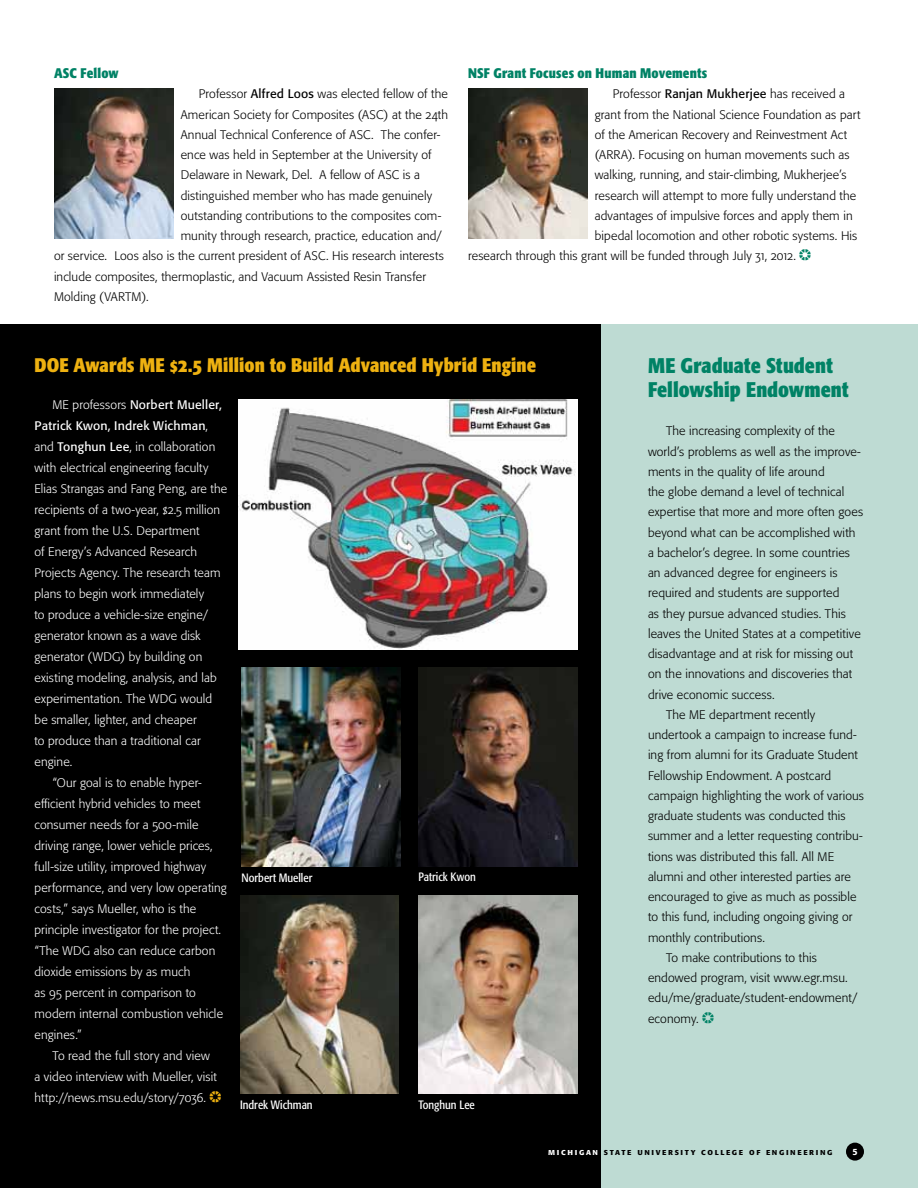
<style>
.page{position:relative;width:918px;height:1188px;background:#fff}
.page>*{position:absolute;margin:0;border:0;box-sizing:border-box;transform-origin:0 0}
.t1{font:700 condensed 21px/24px "Formata Pro";color:#008265}
.t2{font:700 condensed 19.5px "Formata Pro";letter-spacing:.005em;color:#eeb111}
.t3{font:700 condensed 13.8px "Formata Pro";letter-spacing:.015em;color:#008265}
.t4{font:300 12.3px "Formata Pro";letter-spacing:.01em;color:#000}
.t5{font:300 12.3px "Formata Pro";letter-spacing:.01em;color:#fff}
.t6{font:12.3px "Formata Pro";letter-spacing:.015em;color:#fff}
.t7{font:condensed 12px "Formata Pro";color:#fff}
.t8{font:500 9px "Formata Pro";letter-spacing:.18em;color:#000}
.t9{font:500 9px "Formata Pro";color:#fff}
.s1{font-weight:400}
.s2{font-family:"Chuckbats";font-weight:400;font-size:15px;color:#008265}
.s3{font-weight:300}
.s4{font-family:"Chuckbats";font-weight:400;font-size:15px;color:#eeb111}
.s5{color:#fff}
</style>
<div class="page">
<div style="left:0;top:325px;width:602px;height:863px;background:#000"></div>
<div style="left:602px;top:325px;width:316px;height:863px;background:#bedbd3"></div>
<div style="left:846px;top:1143px;width:18px;height:18px;background:#000;border-radius:50%"></div>
<img style="left:468px;top:89px;width:120px;height:150px">
<img style="left:54px;top:89px;width:120px;height:150px">
<img style="left:242px;top:668px;width:158px;height:199px">
<img style="left:418px;top:668px;width:160px;height:199px">
<img style="left:240px;top:895px;width:159px;height:199px">
<img style="left:239px;top:400px;width:339px;height:250px">
<img style="left:418px;top:895px;width:160px;height:199px">
<p class="t3" style="left:54px;top:64px;width:66px">ASC Fellow</p>
<p class="t4" style="left:199px;top:86px;width:251px">Professor <span class="s1">Alfred Loos</span> was elected fellow of the</p>
<p class="t4" style="left:181px;top:107px;width:269px">American Society for Composites (ASC) at the 24th</p>
<p class="t4" style="left:181px;top:127px;width:261px">Annual Technical Conference of ASC. The confer-</p>
<p class="t4" style="left:181px;top:147px;width:252px">ence was held in September at the University of</p>
<p class="t4" style="left:181px;top:167px;width:241px">Delaware in Newark, Del. A fellow of ASC is a</p>
<p class="t4" style="left:181px;top:188px;width:253px">distinguished member who has made genuinely</p>
<p class="t4" style="left:181px;top:208px;width:262px">outstanding contributions to the composites com-</p>
<p class="t4" style="left:181px;top:228px;width:263px">munity through research, practice, education and/</p>
<p class="t4" style="left:54px;top:248px;width:391px">or service. Loos also is the current president of ASC. His research interests</p>
<p class="t4" style="left:54px;top:269px;width:373px">include composites, thermoplastic, and Vacuum Assisted Resin Transfer</p>
<p class="t4" style="left:54px;top:289px;width:96px">Molding (VARTM).</p>
<p class="t3" style="left:468px;top:64px;width:241px">NSF Grant Focuses on Human Movements</p>
<p class="t4" style="left:613px;top:86px;width:234px">Professor <span class="s1">Ranjan Mukherjee</span> has received a</p>
<p class="t4" style="left:595px;top:107px;width:267px">grant from the National Science Foundation as part</p>
<p class="t4" style="left:595px;top:127px;width:254px">of the American Recovery and Reinvestment Act</p>
<p class="t4" style="left:595px;top:147px;width:257px">(ARRA). Focusing on human movements such as</p>
<p class="t4" style="left:595px;top:167px;width:253px">walking, running, and stair-climbing, Mukherjee’s</p>
<p class="t4" style="left:595px;top:188px;width:263px">research will attempt to more fully understand the</p>
<p class="t4" style="left:595px;top:208px;width:259px">advantages of impulsive forces and apply them in</p>
<p class="t4" style="left:595px;top:228px;width:264px">bipedal locomotion and other robotic systems. His</p>
<p class="t4" style="left:468px;top:248px;width:345px">research through this grant will be funded through July 31, 2012. <span class="s2">E</span></p>
<h2 class="t2" style="left:34px;top:352px;width:503px">DOE Awards ME $2.5 Million to Build Advanced Hybrid Engine</h2>
<p class="t6" style="left:52px;top:397px;width:171px"><span class="s3">ME professors</span> Norbert Mueller,</p>
<p class="t6" style="left:35px;top:418px;width:175px">Patrick Kwon, Indrek Wichman<span class="s3">,</span></p>
<p class="t5" style="left:35px;top:439px;width:182px">and <span class="s1">Tonghun Lee</span>, in collaboration</p>
<p class="t5" style="left:35px;top:460px;width:176px">with electrical engineering faculty</p>
<p class="t5" style="left:35px;top:481px;width:194px">Elias Strangas and Fang Peng, are the</p>
<p class="t5" style="left:35px;top:502px;width:187px">recipients of a two-year, $2.5 million</p>
<p class="t5" style="left:35px;top:523px;width:167px">grant from the U.S. Department</p>
<p class="t5" style="left:35px;top:544px;width:164px">of Energy’s Advanced Research</p>
<p class="t5" style="left:35px;top:565px;width:188px">Projects Agency. The research team</p>
<p class="t5" style="left:35px;top:586px;width:171px">plans to begin work immediately</p>
<p class="t5" style="left:35px;top:607px;width:175px">to produce a vehicle-size engine/</p>
<p class="t5" style="left:35px;top:628px;width:168px">generator known as a wave disk</p>
<p class="t5" style="left:35px;top:649px;width:169px">generator (WDG) by building on</p>
<p class="t5" style="left:35px;top:670px;width:184px">existing modeling, analysis, and lab</p>
<p class="t5" style="left:35px;top:691px;width:179px">experimentation. The WDG would</p>
<p class="t5" style="left:35px;top:712px;width:164px">be smaller, lighter, and cheaper</p>
<p class="t5" style="left:35px;top:733px;width:168px">to produce than a traditional car</p>
<p class="t5" style="left:35px;top:754px;width:40px">engine.</p>
<p class="t5" style="left:52px;top:775px;width:151px">“Our goal is to enable hyper-</p>
<p class="t5" style="left:35px;top:796px;width:168px">efficient hybrid vehicles to meet</p>
<p class="t5" style="left:35px;top:817px;width:166px">consumer needs for a 500-mile</p>
<p class="t5" style="left:35px;top:838px;width:180px">driving range, lower vehicle prices,</p>
<p class="t5" style="left:35px;top:859px;width:173px">full-size utility, improved highway</p>
<p class="t5" style="left:35px;top:880px;width:194px">performance, and very low operating</p>
<p class="t5" style="left:35px;top:901px;width:163px">costs,” says Mueller, who is the</p>
<p class="t5" style="left:35px;top:922px;width:188px">principle investigator for the project.</p>
<p class="t5" style="left:35px;top:943px;width:182px">“The WDG also can reduce carbon</p>
<p class="t5" style="left:35px;top:964px;width:157px">dioxide emissions by as much</p>
<p class="t5" style="left:35px;top:985px;width:163px">as 95 percent in comparison to</p>
<p class="t5" style="left:35px;top:1006px;width:190px">modern internal combustion vehicle</p>
<p class="t5" style="left:35px;top:1027px;width:49px">engines.”</p>
<p class="t5" style="left:52px;top:1048px;width:159px">To read the full story and view</p>
<p class="t5" style="left:35px;top:1069px;width:184px">a video interview with Mueller, visit</p>
<p class="t5" style="left:35px;top:1090px;width:189px">http://news.msu.edu/story/7036. <span class="s4">E</span></p>
<p class="t7" style="left:242px;top:870px;width:72px">Norbert Mueller</p>
<p class="t7" style="left:418px;top:869px;width:59px">Patrick Kwon</p>
<p class="t7" style="left:240px;top:1097px;width:74px">Indrek Wichman</p>
<p class="t7" style="left:418px;top:1097px;width:58px">Tonghun Lee</p>
<h1 class="t1" style="left:648px;top:354px;width:202px">ME Graduate Student<br>Fellowship Endowment</h1>
<p class="t4" style="left:666px;top:423px;width:170px">The increasing complexity of the</p>
<p class="t4" style="left:648px;top:444px;width:214px">world’s problems as well as the improve-</p>
<p class="t4" style="left:648px;top:464px;width:178px">ments in the quality of life around</p>
<p class="t4" style="left:648px;top:484px;width:198px">the globe demand a level of technical</p>
<p class="t4" style="left:648px;top:504px;width:217px">expertise that more and more often goes</p>
<p class="t4" style="left:648px;top:525px;width:209px">beyond what can be accomplished with</p>
<p class="t4" style="left:648px;top:545px;width:204px">a bachelor’s degree. In some countries</p>
<p class="t4" style="left:648px;top:565px;width:191px">an advanced degree for engineers is</p>
<p class="t4" style="left:648px;top:585px;width:193px">required and students are supported</p>
<p class="t4" style="left:648px;top:606px;width:199px">as they pursue advanced studies. This</p>
<p class="t4" style="left:648px;top:626px;width:214px">leaves the United States at a competitive</p>
<p class="t4" style="left:648px;top:646px;width:207px">disadvantage and at risk for missing out</p>
<p class="t4" style="left:648px;top:666px;width:206px">on the innovations and discoveries that</p>
<p class="t4" style="left:648px;top:687px;width:128px">drive economic success.</p>
<p class="t4" style="left:666px;top:707px;width:151px">The ME department recently</p>
<p class="t4" style="left:648px;top:727px;width:210px">undertook a campaign to increase fund-</p>
<p class="t4" style="left:648px;top:747px;width:211px">ing from alumni for its Graduate Student</p>
<p class="t4" style="left:648px;top:768px;width:184px">Fellowship Endowment. A postcard</p>
<p class="t4" style="left:648px;top:788px;width:218px">campaign highlighting the work of various</p>
<p class="t4" style="left:648px;top:808px;width:199px">graduate students was conducted this</p>
<p class="t4" style="left:648px;top:828px;width:216px">summer and a letter requesting contribu-</p>
<p class="t4" style="left:648px;top:849px;width:188px">tions was distributed this fall. All ME</p>
<p class="t4" style="left:648px;top:869px;width:204px">alumni and other interested parties are</p>
<p class="t4" style="left:648px;top:889px;width:210px">encouraged to give as much as possible</p>
<p class="t4" style="left:648px;top:909px;width:206px">to this fund, including ongoing giving or</p>
<p class="t4" style="left:648px;top:930px;width:119px">monthly contributions.</p>
<p class="t4" style="left:666px;top:950px;width:152px">To make contributions to this</p>
<p class="t4" style="left:648px;top:970px;width:201px">endowed program, visit www.egr.msu.</p>
<p class="t4" style="left:648px;top:990px;width:211px">edu/me/graduate/student-endowment/</p>
<p class="t4" style="left:648px;top:1011px;width:68px">economy. <span class="s2">E</span></p>
<p class="t8" style="left:548px;top:1146px;width:286px"><span class="s5">michigan</span> state university college of engineering</p>
<p class="t9" style="left:853px;top:1146px;width:6px">5</p>
</div>
